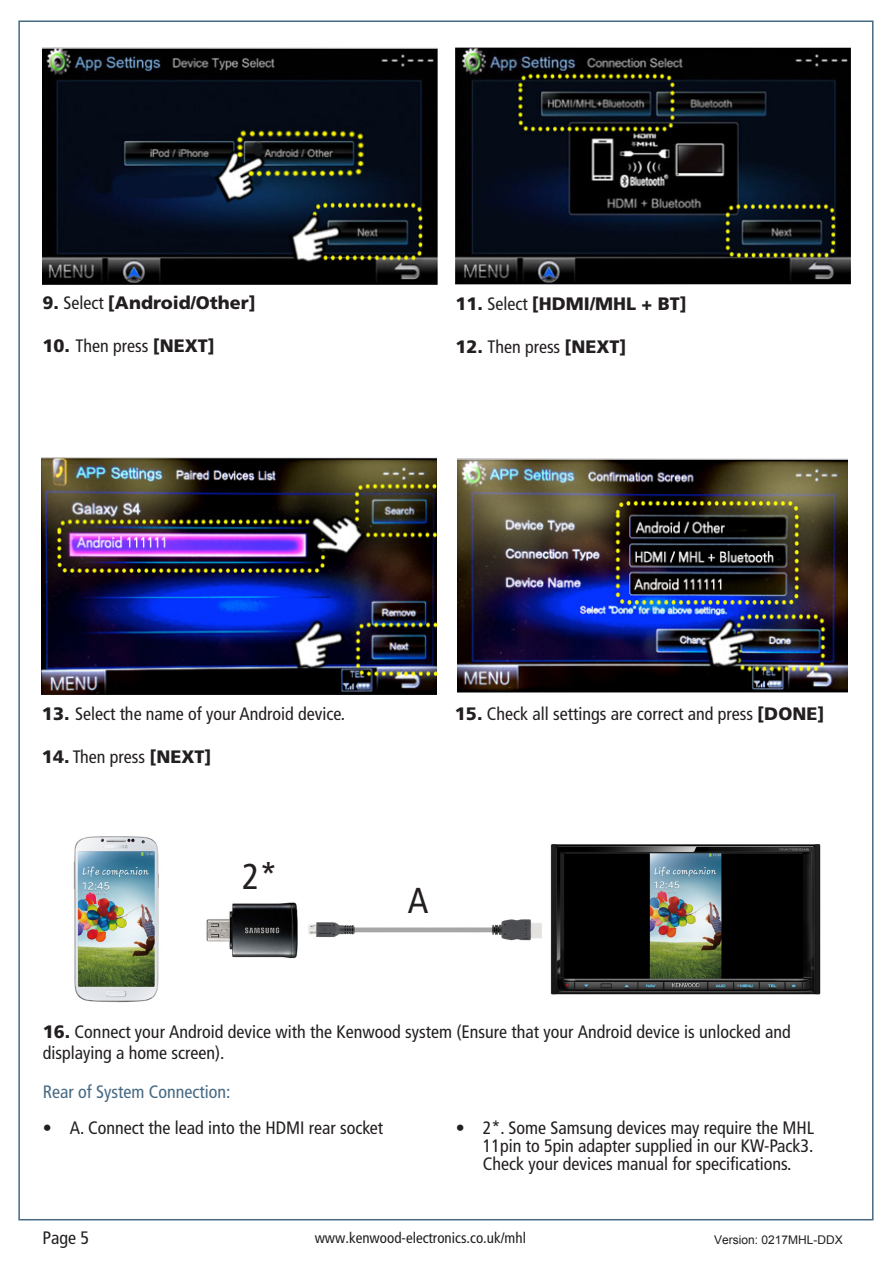
<style>
.page{position:relative;width:893px;height:1263px;background:#fff}
.page>*{position:absolute;margin:0;border:0;box-sizing:border-box;transform-origin:0 0}
.t1{font:condensed 36px "Frutiger";color:#231f20}
.t2{font:condensed 18px/18px "Frutiger";color:#231f20;text-align:justify}
.t3{font:condensed 18px/21.6px "Frutiger";color:#231f20}
.t4{font:900 18px "Frutiger";color:#231f20}
.t5{font:condensed 18px "Frutiger";color:#466983}
.t6{font:condensed 15px "Frutiger";color:#231f20}
.t7{font:12px "Arial";color:#231f20}
.s1{font-weight:400;font-stretch:condensed}
.s2{font-weight:900;font-stretch:normal}
</style>
<div class="page">
<img style="left:43px;top:47px;width:394px;height:237px">
<img style="left:455px;top:47px;width:395px;height:237px">
<img style="left:42px;top:457px;width:395px;height:237px">
<img style="left:458px;top:459px;width:389px;height:234px">
<img style="left:73px;top:836px;width:748px;height:167px">
<p class="t4" style="left:43px;top:292px;width:215px">9. <span class="s1">Select</span> [Android/Other]</p>
<p class="t4" style="left:43px;top:335px;width:174px">10. <span class="s1">Then press</span> [NEXT]</p>
<p class="t4" style="left:455px;top:292px;width:233px">11. <span class="s1">Select</span> [HDMI/MHL + BT]</p>
<p class="t4" style="left:455px;top:336px;width:173px">12. <span class="s1">Then press</span> [NEXT]</p>
<p class="t2" style="left:42px;top:705px;width:305px"><span class="s2">13.</span> Select the name of your Android device.</p>
<p class="t4" style="left:42px;top:746px;width:171px">14. <span class="s1">Then press</span> [NEXT]</p>
<p class="t1" style="left:242px;top:855px;width:37px">2*</p>
<p class="t3" style="left:455px;top:703px;width:371px"><span class="s2">15.</span> Check all settings are correct and press <span class="s2">[DONE]</span></p>
<p class="t1" style="left:408px;top:880px;width:22px">A</p>
<p class="t3" style="left:43px;top:1021px;width:749px"><span class="s2">16.</span> Connect your Android device with the Kenwood system (Ensure that your Android device is unlocked and displaying a home screen).</p>
<p class="t5" style="left:43px;top:1081px;width:189px">Rear of System Connection:</p>
<p class="t2" style="left:43px;top:1119px;width:342px">• A. Connect the lead into the HDMI rear socket</p>
<p class="t2" style="left:483px;top:1119px;width:333px;text-indent:-27px">• 2*. Some Samsung devices may require the MHL 11pin to 5pin adapter supplied in our KW-Pack3.<br>Check your devices manual for specifications.</p>
<p class="t3" style="left:43px;top:1226px;width:48px">Page 5</p>
<p class="t6" style="left:315px;top:1229px;width:213px">www.kenwood-electronics.co.uk/mhl</p>
<p class="t7" style="left:714px;top:1232px;width:130px">Version: 0217MHL-DDX</p>
</div>
